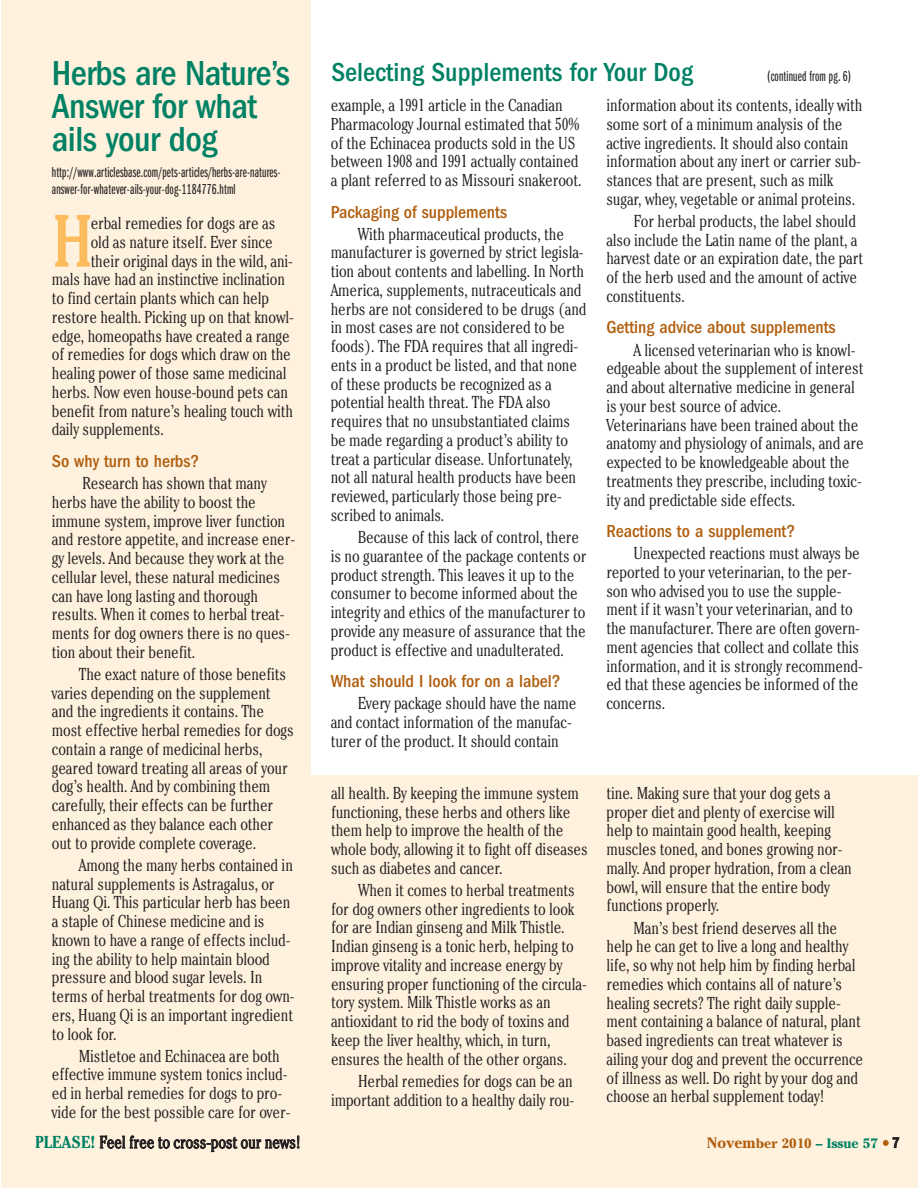
<style>
.page{position:relative;width:918px;height:1188px;background:#fff}
.page>*{position:absolute;margin:0;border:0;box-sizing:border-box;transform-origin:0 0}
.t1{font:300 condensed 70.8px "Cheltenham";color:#fcbc5e}
.t2{font:500 condensed 36px/33px "Franklin Gothic";letter-spacing:-.015em;color:#008164}
.t3{font:500 condensed 27px "Franklin Gothic";color:#008164}
.t4{font:500 condensed 18px "Franklin Gothic";color:#b05f0f}
.t5{font:300 condensed 17.25px/18.8px "Cheltenham";letter-spacing:-.01em;color:#231f20}
.t6{font:15px/16.5px "Franklin Gothic Book X Cmpr";letter-spacing:.01em;color:#231f20}
.t7{font:700 13.5px "Cheltenham";color:#008164}
.s1{font-weight:700;color:#008164}
.s2{font-size:15px;color:#b05f0f}
.s3{color:#b05f0f}
.s4{font-weight:300;font-stretch:condensed;color:#b05f0f}
.s5{font-family:"Franklin Gothic";font-weight:500;font-stretch:condensed;font-size:15px;color:#231f20}
</style>
<div class="page">
<div style="left:303px;top:775px;width:615px;height:413px;background:#fef1dd"></div>
<div style="left:1px;top:0;width:309px;height:1188px;background:#fef1dd"></div>
<h2 class="t2" style="left:52px;top:59px;width:239px">Herbs are Nature’s<br>Answer for what ails your dog</h2>
<p class="t6" style="left:52px;top:165px;width:230px">http://www.articlesbase.com/pets-articles/herbs-are-natures&shy;answer-for-whatever-ails-your-dog-1184776.html</p>
<h1 class="t1" style="left:53px;top:216px;width:41px">H</h1>
<p class="t5" style="left:91px;top:215px;width:186px">erbal remedies for dogs are as</p>
<h3 class="t3" style="left:332px;top:63px;width:363px">Selecting Supplements for Your Dog</h3>
<p class="t6" style="left:767px;top:69px;width:86px">(continued from pg. 6)</p>
<p class="t5" style="left:331px;top:97px;width:252px">example, a 1991 article in the Canadian Pharmacology Journal estimated that 50% of the Echinacea products sold in the US between 1908 and 1991 actually contained a plant referred to as Missouri snakeroot.</p>
<p class="t4" style="left:331px;top:206px;width:178px">Packaging of supplements</p>
<p class="t5" style="left:331px;top:226px;width:257px;text-indent:27px">With pharmaceutical products, the manufacturer is governed by strict legisla&shy;tion about contents and labelling. In North America, supplements, nutraceuticals and herbs are not considered to be drugs (and in most cases are not considered to be foods). The FDA requires that all ingredi&shy;ents in a product be listed, and that none of these products be recognized as a potential health threat. The FDA also requires that no unsubstantiated claims be made regarding a product’s ability to treat a particular disease. Unfortunately, not all natural health products have been reviewed, particularly those being pre&shy;scribed to animals.</p>
<p class="t5" style="left:331px;top:529px;width:257px;text-indent:27px">Because of this lack of control, there is no guarantee of the package contents or product strength. This leaves it up to the consumer to become informed about the integrity and ethics of the manufacturer to provide any measure of assurance that the product is effective and unadulterated.</p>
<p class="t4" style="left:331px;top:675px;width:232px">What should I look for on a label?</p>
<p class="t5" style="left:331px;top:696px;width:247px;text-indent:27px">Every package should have the name and contact information of the manufac&shy;turer of the product. It should contain</p>
<p class="t5" style="left:606px;top:97px;width:258px">information about its contents, ideally with some sort of a minimum analysis of the active ingredients. It should also contain information about any inert or carrier sub&shy;stances that are present, such as milk sugar, whey, vegetable or animal proteins.</p>
<p class="t5" style="left:606px;top:213px;width:258px;text-indent:27px">For herbal products, the label should also include the Latin name of the plant, a harvest date or an expiration date, the part of the herb used and the amount of active constituents.</p>
<p class="t4" style="left:606px;top:321px;width:231px">Getting advice about supplements</p>
<p class="t5" style="left:606px;top:342px;width:259px;text-indent:27px">A licensed veterinarian who is knowl&shy;edgeable about the supplement of interest and about alternative medicine in general is your best source of advice.<br>Veterinarians have been trained about the anatomy and physiology of animals, and are expected to be knowledgeable about the treatments they prescribe, including toxic&shy;ity and predictable side effects.</p>
<p class="t4" style="left:606px;top:525px;width:191px">Reactions to a supplement?</p>
<p class="t5" style="left:606px;top:546px;width:258px;text-indent:27px">Unexpected reactions must always be reported to your veterinarian, to the per&shy;son who advised you to use the supple&shy;ment if it wasn’t your veterinarian, and to the manufacturer. There are often govern&shy;ment agencies that collect and collate this information, and it is strongly recommend&shy;ed that these agencies be informed of the concerns.</p>
<p class="t5" style="left:91px;top:234px;width:184px">old as nature itself. Ever since</p>
<p class="t5" style="left:91px;top:253px;width:204px">their original days in the wild, ani-</p>
<p class="t5" style="left:52px;top:272px;width:235px">mals have had an instinctive inclination</p>
<p class="t5" style="left:52px;top:290px;width:219px">to find certain plants which can help</p>
<p class="t5" style="left:52px;top:309px;width:244px">restore health. Picking up on that knowl-</p>
<p class="t5" style="left:52px;top:328px;width:240px">edge, homeopaths have created a range</p>
<p class="t5" style="left:52px;top:347px;width:241px">of remedies for dogs which draw on the</p>
<p class="t5" style="left:52px;top:365px;width:236px">healing power of those same medicinal</p>
<p class="t5" style="left:52px;top:384px;width:238px">herbs. Now even house-bound pets can</p>
<p class="t5" style="left:52px;top:403px;width:243px">benefit from nature’s healing touch with</p>
<p class="t5" style="left:52px;top:422px;width:113px">daily supplements.</p>
<p class="t4" style="left:52px;top:455px;width:149px">So why turn to herbs?</p>
<p class="t5" style="left:52px;top:475px;width:245px;text-indent:31px">Research has shown that many herbs have the ability to boost the immune system, improve liver function and restore appetite, and increase ener&shy;gy levels. And because they work at the cellular level, these natural medicines can have long lasting and thorough results. When it comes to herbal treat&shy;ments for dog owners there is no ques&shy;tion about their benefit.</p>
<p class="t5" style="left:52px;top:666px;width:244px;text-indent:27px">The exact nature of those benefits varies depending on the supplement and the ingredients it contains. The most effective herbal remedies for dogs contain a range of medicinal herbs, geared toward treating all areas of your dog’s health. And by combining them carefully, their effects can be further enhanced as they balance each other out to provide complete coverage.</p>
<p class="t5" style="left:52px;top:857px;width:244px;text-indent:27px">Among the many herbs contained in natural supplements is Astragalus, or Huang Qi. This particular herb has been a staple of Chinese medicine and is known to have a range of effects includ&shy;ing the ability to help maintain blood pressure and blood sugar levels. In terms of herbal treatments for dog own&shy;ers, Huang Qi is an important ingredient to look for.</p>
<p class="t5" style="left:52px;top:1048px;width:240px;text-indent:27px">Mistletoe and Echinacea are both effective immune system tonics includ&shy;ed in herbal remedies for dogs to pro&shy;vide for the best possible care for over-</p>
<p class="t5" style="left:35px;top:1134px;width:267px"><span class="s1">PLEASE!</span> Feel free to cross-post our news!</p>
<p class="t7" style="left:707px;top:1138px;width:194px"><span class="s2">Novem</span><span class="s3">ber 2010</span> – Issue 57 <span class="s4">•</span> <span class="s5">7</span></p>
<p class="t5" style="left:331px;top:785px;width:258px">all health. By keeping the immune system functioning, these herbs and others like them help to improve the health of the whole body, allowing it to fight off diseases such as diabetes and cancer.</p>
<p class="t5" style="left:331px;top:882px;width:257px;text-indent:27px">When it comes to herbal treatments for dog owners other ingredients to look for are Indian ginseng and Milk Thistle.<br>Indian ginseng is a tonic herb, helping to improve vitality and increase energy by ensuring proper functioning of the circula&shy;tory system. Milk Thistle works as an antioxidant to rid the body of toxins and keep the liver healthy, which, in turn, ensures the health of the other organs.</p>
<p class="t5" style="left:331px;top:1073px;width:245px;text-align:right">Herbal remedies for dogs can be an important addition to a healthy daily rou-</p>
<p class="t5" style="left:607px;top:785px;width:247px">tine. Making sure that your dog gets a proper diet and plenty of exercise will help to maintain good health, keeping muscles toned, and bones growing nor&shy;mally. And proper hydration, from a clean bowl, will ensure that the entire body functions properly.</p>
<p class="t5" style="left:607px;top:920px;width:258px;text-indent:27px">Man’s best friend deserves all the help he can get to live a long and healthy life, so why not help him by finding herbal remedies which contains all of nature’s healing secrets? The right daily supple&shy;ment containing a balance of natural, plant based ingredients can treat whatever is ailing your dog and prevent the occurrence of illness as well. Do right by your dog and choose an herbal supplement today!</p>
</div>
